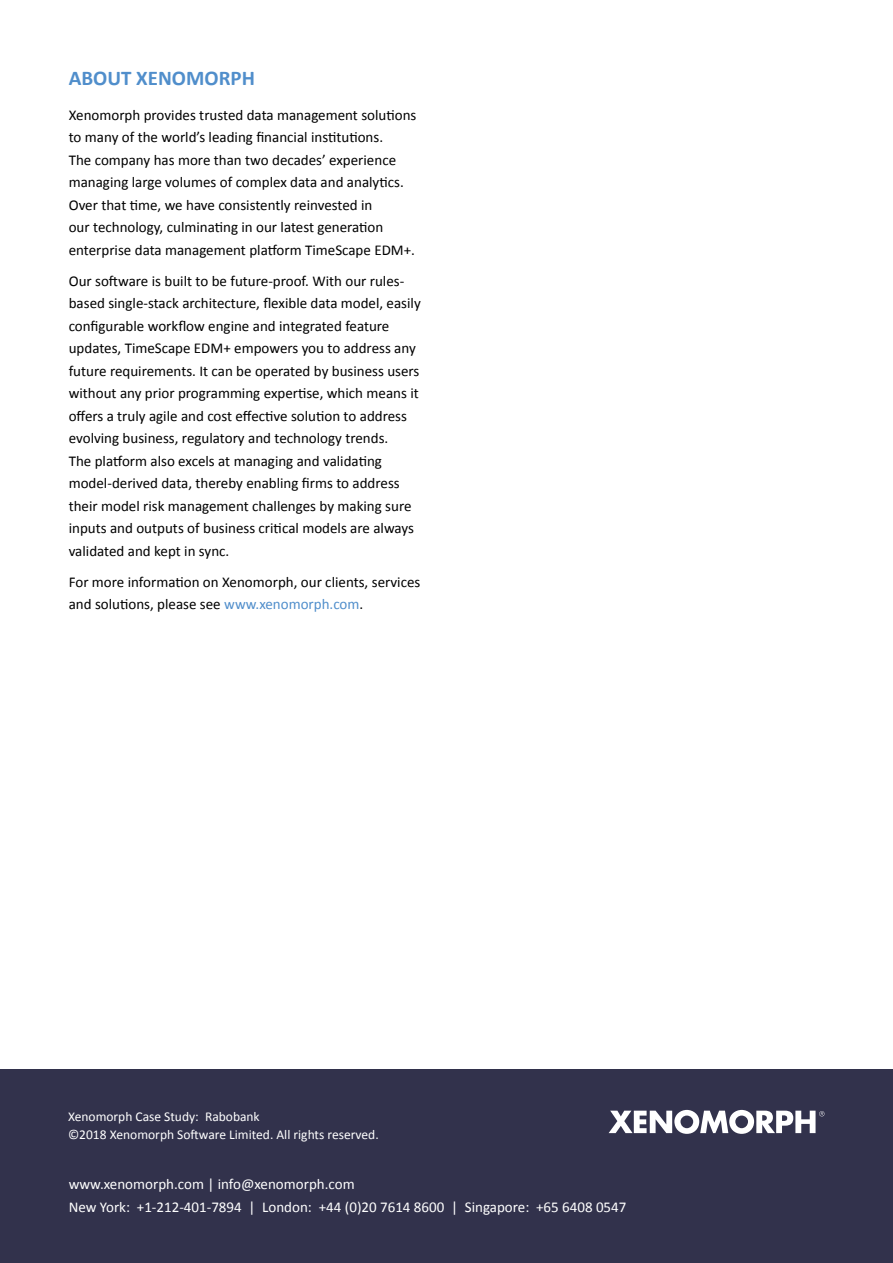
<style>
.page{position:relative;width:893px;height:1263px;background:#fff}
.page>*{position:absolute;margin:0;border:0;box-sizing:border-box;transform-origin:0 0}
.t1{font:700 21px "Calibri";color:#508ecb}
.t2{font:15px/22.5px "Calibri";color:#000}
.t3{font:15px/22.5px "Calibri";color:#fff}
.t4{font:13.5px/18px "Calibri";color:#fff}
.s1{color:#508ecb}
</style>
<div class="page">
<div style="left:0;top:1069px;width:893px;height:194px;background:#32324c"></div>
<svg style="left:609px;top:1110px;width:215px;height:24px"></svg>
<h1 class="t1" style="left:69px;top:64px;width:188px">ABOUT XENOMORPH</h1>
<p class="t2" style="left:69px;top:104px;width:349px">Xenomorph provides trusted data management solutions to many of the world’s leading financial institutions.<br>The company has more than two decades’ experience managing large volumes of complex data and analytics.<br>Over that time, we have consistently reinvested in<br>our technology, culminating in our latest generation enterprise data management platform TimeScape EDM+.</p>
<p class="t2" style="left:69px;top:270px;width:354px">Our software is built to be future-proof. With our rules&shy;based single-stack architecture, flexible data model, easily configurable workflow engine and integrated feature updates, TimeScape EDM+ empowers you to address any future requirements. It can be operated by business users without any prior programming expertise, which means it offers a truly agile and cost effective solution to address evolving business, regulatory and technology trends.<br>The platform also excels at managing and validating model-derived data, thereby enabling firms to address their model risk management challenges by making sure inputs and outputs of business critical models are always validated and kept in sync.</p>
<p class="t2" style="left:69px;top:571px;width:353px">For more information on Xenomorph, our clients, services and solutions, please see <span class="s1">www.xenomorph.com</span>.</p>
<p class="t4" style="left:68px;top:1108px;width:312px">Xenomorph Case Study: Rabobank<br>©2018 Xenomorph Software Limited. All rights reserved.</p>
<p class="t3" style="left:69px;top:1173px;width:559px">www.xenomorph.com | info@xenomorph.com<br>New York: +1-212-401-7894 | London: +44 (0)20 7614 8600 | Singapore: +65 6408 0547</p>
</div>
